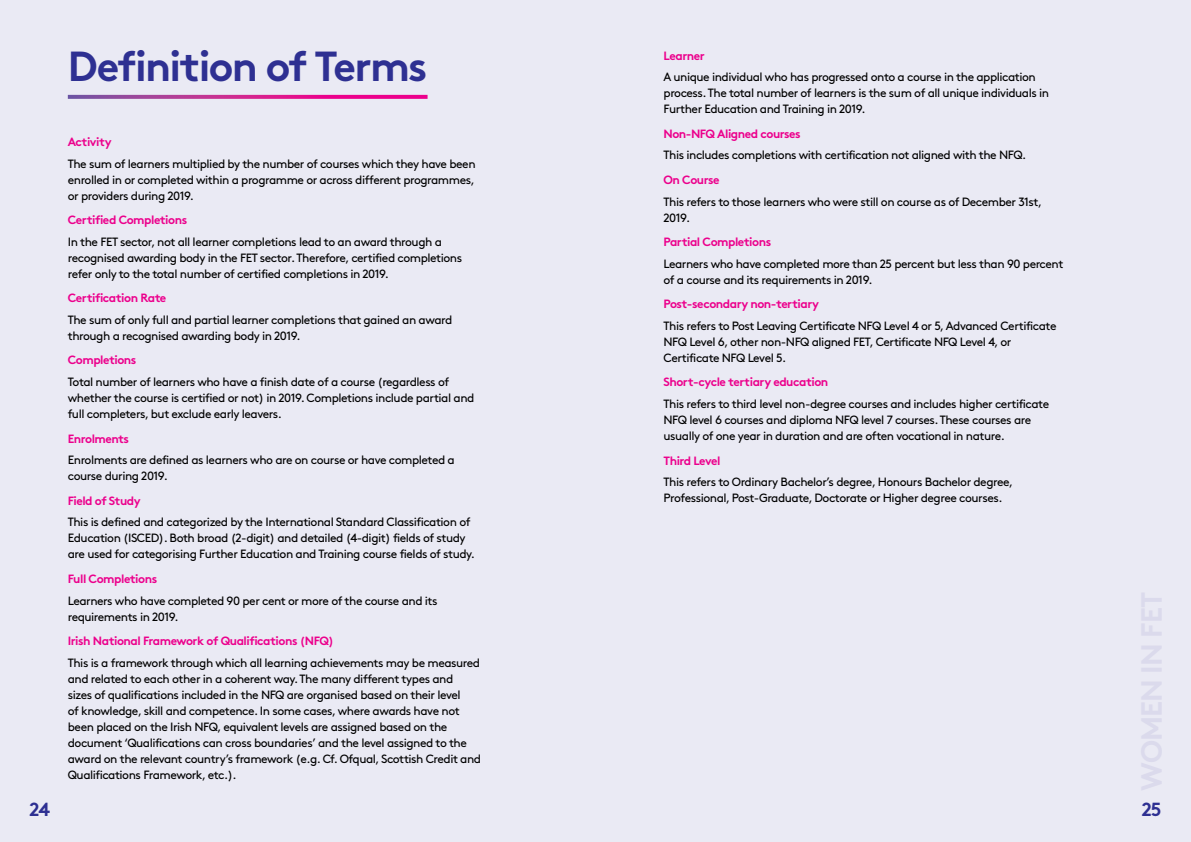
<style>
.page{position:relative;width:1191px;height:842px;background:#eaeaf4}
.page>*{position:absolute;margin:0;border:0;box-sizing:border-box;transform-origin:0 0}
.t1{font:700 42px "Brown";letter-spacing:-.04em;color:#2e3092}
.t2{font:700 19px "Brown";color:#2e3092}
.t3{font:12px/16px "Brown";letter-spacing:-.04em;color:#000}
.t4{font:700 12px "Brown";letter-spacing:-.04em;color:#ec008c}
</style>
<div class="page">
<svg style="left:68px;top:95px;width:359px;height:4px"></svg>
<h1 class="t1" style="left:68px;top:32px;width:361px">Definition of Terms</h1>
<p class="t4" style="left:68px;top:132px;width:45px">Activity</p>
<p class="t3" style="left:68px;top:154px;width:409px;text-align:justify">The sum of learners multiplied by the number of courses which they have been enrolled in or completed within a programme or across different programmes, or providers during 2019.</p>
<p class="t4" style="left:68px;top:210px;width:121px">Certified Completions</p>
<p class="t3" style="left:68px;top:233px;width:396px">In the FET sector, not all learner completions lead to an award through a recognised awarding body in the FET sector. Therefore, certified completions refer only to the total number of certified completions in 2019.</p>
<p class="t4" style="left:68px;top:288px;width:100px">Certification Rate</p>
<p class="t3" style="left:68px;top:311px;width:386px">The sum of only full and partial learner completions that gained an award through a recognised awarding body in 2019.</p>
<p class="t4" style="left:68px;top:350px;width:70px">Completions</p>
<p class="t3" style="left:68px;top:373px;width:408px">Total number of learners who have a finish date of a course (regardless of whether the course is certified or not) in 2019. Completions include partial and full completers, but exclude early leavers.</p>
<p class="t4" style="left:68px;top:429px;width:63px">Enrolments</p>
<p class="t3" style="left:68px;top:451px;width:388px">Enrolments are defined as learners who are on course or have completed a course during 2019.</p>
<p class="t4" style="left:68px;top:491px;width:74px">Field of Study</p>
<p class="t3" style="left:68px;top:513px;width:409px">This is defined and categorized by the International Standard Classification of<br>Education (ISCED). Both broad (2-digit) and detailed (4-digit) fields of study are used for categorising Further Education and Training course fields of study.</p>
<p class="t4" style="left:68px;top:569px;width:91px">Full Completions</p>
<p class="t3" style="left:68px;top:591px;width:371px">Learners who have completed 90 per cent or more of the course and its requirements in 2019.</p>
<p class="t4" style="left:68px;top:631px;width:267px">Irish National Framework of Qualifications (NFQ)</p>
<p class="t3" style="left:68px;top:654px;width:415px">This is a framework through which all learning achievements may be measured and related to each other in a coherent way. The many different types and<br>sizes of qualifications included in the NFQ are organised based on their level<br>of knowledge, skill and competence. In some cases, where awards have not been placed on the Irish NFQ, equivalent levels are assigned based on the document ‘Qualifications can cross boundaries’ and the level assigned to the award on the relevant country’s framework (e.g. Cf. Ofqual, Scottish Credit and Qualifications Framework, etc.).</p>
<p class="t4" style="left:663px;top:46px;width:43px">Learner</p>
<p class="t3" style="left:663px;top:68px;width:387px">A unique individual who has progressed onto a course in the application process. The total number of learners is the sum of all unique individuals in<br>Further Education and Training in 2019.</p>
<p class="t4" style="left:663px;top:124px;width:139px">Non-NFQ Aligned courses</p>
<p class="t3" style="left:663px;top:146px;width:364px">This includes completions with certification not aligned with the NFQ.</p>
<p class="t4" style="left:663px;top:170px;width:58px">On Course</p>
<p class="t3" style="left:663px;top:192px;width:380px">This refers to those learners who were still on course as of December 31st,<br>2019.</p>
<p class="t4" style="left:663px;top:232px;width:109px">Partial Completions</p>
<p class="t3" style="left:663px;top:255px;width:401px">Learners who have completed more than 25 percent but less than 90 percent of a course and its requirements in 2019.</p>
<p class="t4" style="left:663px;top:294px;width:157px">Post-secondary non-tertiary</p>
<p class="t3" style="left:663px;top:317px;width:394px">This refers to Post Leaving Certificate NFQ Level 4 or 5, Advanced Certificate<br>NFQ Level 6, other non-NFQ aligned FET, Certificate NFQ Level 4, or<br>Certificate NFQ Level 5.</p>
<p class="t4" style="left:663px;top:372px;width:166px">Short-cycle tertiary education</p>
<p class="t3" style="left:663px;top:395px;width:387px">This refers to third level non-degree courses and includes higher certificate<br>NFQ level 6 courses and diploma NFQ level 7 courses. These courses are usually of one year in duration and are often vocational in nature.</p>
<p class="t4" style="left:663px;top:451px;width:58px">Third Level</p>
<p class="t3" style="left:663px;top:473px;width:351px">This refers to Ordinary Bachelor’s degree, Honours Bachelor degree,<br>Professional, Post-Graduate, Doctorate or Higher degree courses.</p>
<h2 class="t2" style="left:29px;top:794px;width:23px">24</h2>
<h2 class="t2" style="left:1141px;top:794px;width:22px">25</h2>
</div>
